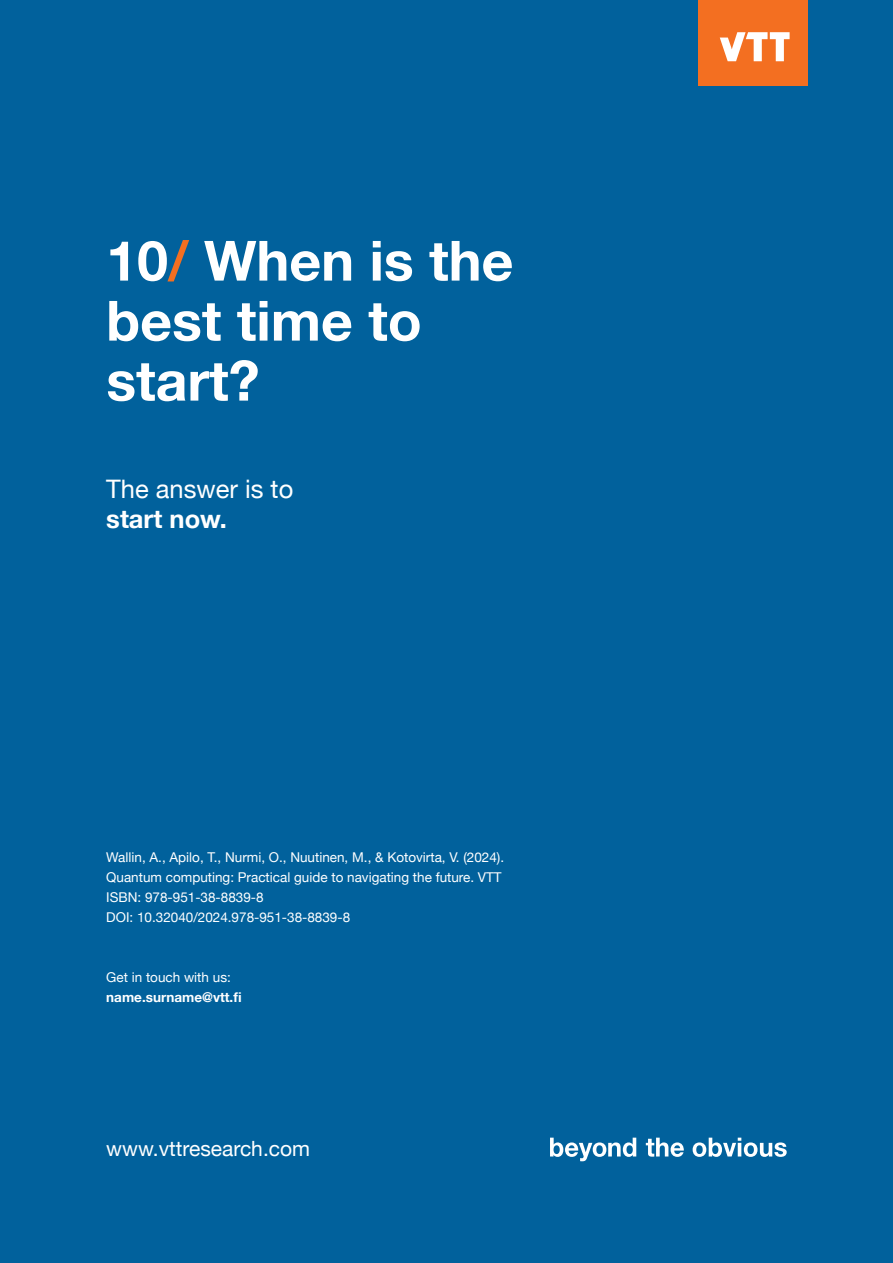
<style>
.page{position:relative;width:893px;height:1263px;background:#01619c}
.page>*{position:absolute;margin:0;border:0;box-sizing:border-box;transform-origin:0 0}
.t1{font:700 55.5px/60px "Helvetica Neue";color:#fff}
.t2{font:25.5px "Helvetica Neue";color:#fff}
.t3{font:700 25.5px "Helvetica Neue";color:#fff}
.text_one_vtt{font:21px "Helvetica Neue";color:#fff}
.laatikkoteksti{font:13.5px/20.1px "Helvetica Neue";color:#fff}
.laatikkoteksti-2{font:700 13.5px/20.1px "Helvetica Neue";color:#fff}
.s1{color:#f36f21}
.s2{font-weight:400}
</style>
<div class="page">
<div style="left:699px;top:0;width:109px;height:85px;background:#f36f21"></div>
<svg style="left:720px;top:32px;width:70px;height:29px"></svg>
<svg style="left:646px;top:1138px;width:38px;height:19px"></svg>
<svg style="left:693px;top:1138px;width:94px;height:19px"></svg>
<svg style="left:550px;top:1138px;width:86px;height:23px"></svg>
<h2 class="t1" style="left:106px;top:232px;width:409px">10<span class="s1">/</span> When is the best time to start?</h2>
<h4 class="t2" style="left:106px;top:470px;width:188px">The answer is to</h4>
<h4 class="t3" style="left:106px;top:499px;width:119px">start now.</h4>
<p class="laatikkoteksti" style="left:106px;top:848px;width:399px">Wallin, A., Apilo, T., Nurmi, O., Nuutinen, M., &amp; Kotovirta, V. (2024).<br>Quantum computing: Practical guide to navigating the future. VTT</p>
<p class="laatikkoteksti" style="left:106px;top:888px;width:159px">ISBN: 978-951-38-8839-8</p>
<p class="laatikkoteksti" style="left:106px;top:908px;width:245px">DOI: 10.32040/2024.978-951-38-8839-8</p>
<p class="laatikkoteksti-2" style="left:106px;top:967px;width:137px"><span class="s2">Get in touch with us: </span>name.surname@vtt.fi</p>
<p class="text_one_vtt" style="left:106px;top:1134px;width:205px">www.vttresearch.com</p>
</div>
